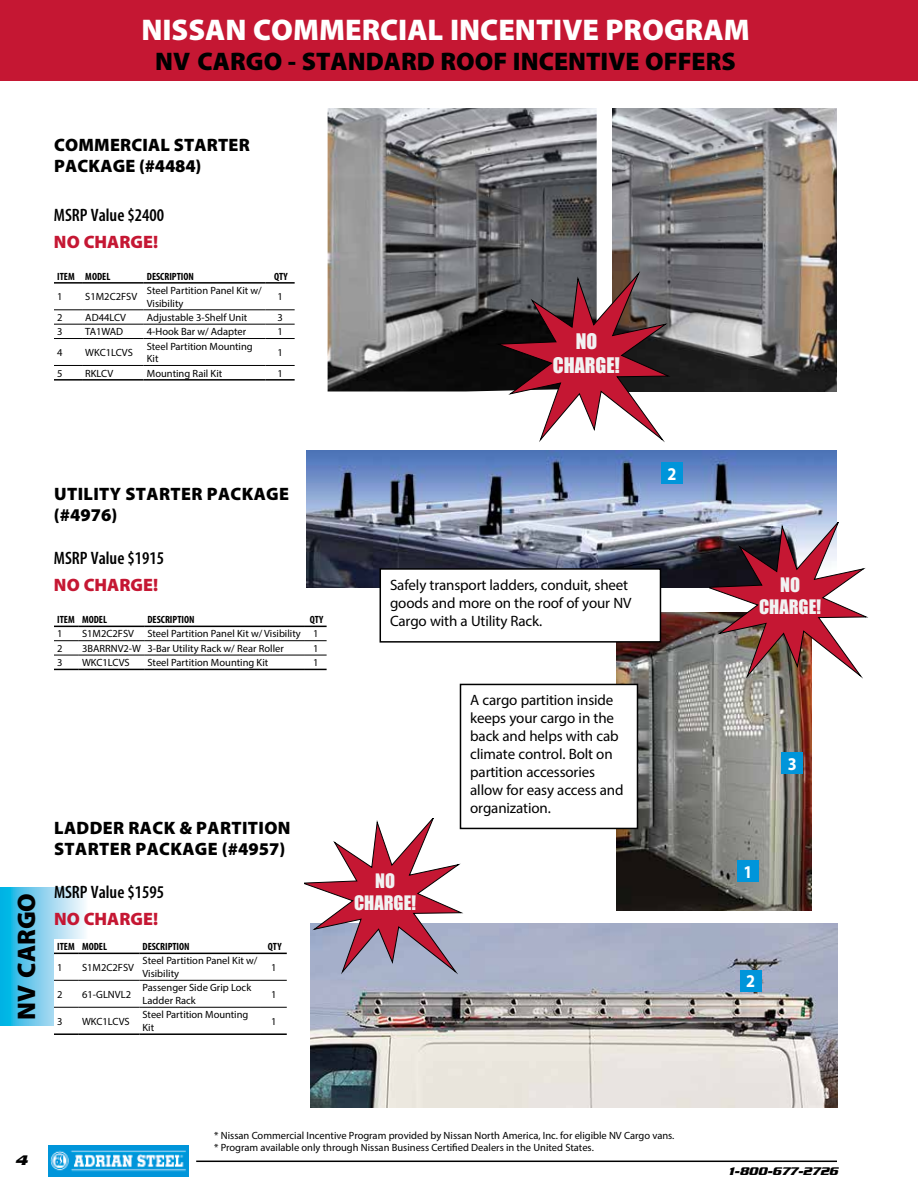
<style>
.page{position:relative;width:918px;height:1188px;background:#fff}
.page>*{position:absolute;margin:0;border:0;box-sizing:border-box;transform-origin:0 0}
.t1{font:900 30px "Myriad Pro";color:#fff}
.t2{font:900 25.5px "Myriad Pro";color:#000}
.t3{font:19.8px/23.7px "Impact";color:#f2f2f2;text-align:center}
.t4{font:18.3px/22px "Impact";color:#f2f2f2;text-align:center}
.t5{font:900 18px/21.6px "Myriad Pro";letter-spacing:.02em;color:#000}
.t6{font:600 condensed 18px "Myriad Pro";color:#000}
.t7{font:900 18px "Myriad Pro";color:#c51733}
.t8{font:700 18px "Myriad Pro";color:#fff;scale:.9 1}
.t9{font:15px/18px "Myriad Pro";letter-spacing:-.01em;color:#000}
.t10{font:italic 700 15px "Serpentine";color:#000}
.t11{font:italic 700 12px "Serpentine";color:#000}
.t12{font:10.5px/12.6px "Myriad Pro";color:#000}
.t13{font:700 condensed 10.5px "Myriad Pro";color:#000}
</style>
<div class="page">
<hr style="left:196px;top:1161px;width:641px;height:1px;background:#000">
<img style="left:49px;top:1146px;width:140px;height:30px">
<img style="left:616px;top:612px;width:196px;height:298px">
<div style="left:0;top:0;width:918px;height:81px;background:#c51733"></div>
<svg style="left:0;top:887px;width:85px;height:139px;background:#6acbec"></svg>
<img style="left:306px;top:450px;width:531px;height:138px">
<svg style="left:379px;top:567px;width:283px;height:76px"></svg>
<svg style="left:54px;top:310px;width:28px;height:1px"></svg>
<hr style="left:82px;top:310px;width:62px;height:1px;background:#000">
<hr style="left:144px;top:310px;width:122px;height:1px;background:#000">
<svg style="left:266px;top:310px;width:29px;height:1px"></svg>
<svg style="left:54px;top:324px;width:28px;height:1px"></svg>
<hr style="left:82px;top:324px;width:62px;height:1px;background:#000">
<hr style="left:144px;top:324px;width:122px;height:1px;background:#000">
<svg style="left:266px;top:324px;width:29px;height:1px"></svg>
<svg style="left:54px;top:338px;width:28px;height:1px"></svg>
<hr style="left:82px;top:338px;width:62px;height:1px;background:#000">
<hr style="left:144px;top:338px;width:122px;height:1px;background:#000">
<svg style="left:266px;top:338px;width:29px;height:1px"></svg>
<svg style="left:54px;top:365px;width:28px;height:1px"></svg>
<hr style="left:82px;top:365px;width:62px;height:1px;background:#000">
<hr style="left:144px;top:365px;width:122px;height:1px;background:#000">
<svg style="left:266px;top:365px;width:29px;height:1px"></svg>
<hr style="left:54px;top:379px;width:28px;height:2px;background:#000">
<hr style="left:82px;top:379px;width:62px;height:2px;background:#000">
<hr style="left:144px;top:379px;width:122px;height:2px;background:#000">
<hr style="left:266px;top:379px;width:29px;height:2px;background:#000">
<hr style="left:54px;top:282px;width:28px;height:2px;background:#000">
<hr style="left:82px;top:282px;width:62px;height:2px;background:#000">
<hr style="left:144px;top:282px;width:122px;height:2px;background:#000">
<hr style="left:266px;top:282px;width:29px;height:2px;background:#000">
<svg style="left:54px;top:640px;width:25px;height:1px"></svg>
<hr style="left:79px;top:640px;width:65px;height:1px;background:#000">
<hr style="left:144px;top:640px;width:161px;height:1px;background:#000">
<svg style="left:305px;top:640px;width:22px;height:1px"></svg>
<svg style="left:54px;top:655px;width:25px;height:1px"></svg>
<hr style="left:79px;top:655px;width:65px;height:1px;background:#000">
<hr style="left:144px;top:655px;width:161px;height:1px;background:#000">
<svg style="left:305px;top:655px;width:22px;height:1px"></svg>
<svg style="left:54px;top:669px;width:25px;height:1px"></svg>
<hr style="left:79px;top:669px;width:65px;height:1px;background:#000">
<hr style="left:144px;top:669px;width:161px;height:1px;background:#000">
<svg style="left:305px;top:669px;width:22px;height:1px"></svg>
<svg style="left:54px;top:626px;width:25px;height:1px"></svg>
<hr style="left:79px;top:626px;width:65px;height:1px;background:#000">
<hr style="left:144px;top:626px;width:161px;height:1px;background:#000">
<svg style="left:305px;top:626px;width:22px;height:1px"></svg>
<div style="left:737px;top:860px;width:22px;height:22px;background:#0095da"></div>
<div style="left:661px;top:462px;width:22px;height:22px;background:#0095da"></div>
<div style="left:781px;top:752px;width:22px;height:22px;background:#0095da"></div>
<img style="left:328px;top:108px;width:269px;height:283px">
<img style="left:612px;top:108px;width:225px;height:284px">
<div style="left:54px;top:939px;width:233px;height:105px;background:#fff"></div>
<svg style="left:54px;top:980px;width:25px;height:1px"></svg>
<hr style="left:79px;top:980px;width:60px;height:1px;background:#000">
<hr style="left:139px;top:980px;width:122px;height:1px;background:#000">
<svg style="left:261px;top:980px;width:26px;height:1px"></svg>
<svg style="left:54px;top:1007px;width:25px;height:1px"></svg>
<hr style="left:79px;top:1007px;width:60px;height:1px;background:#000">
<hr style="left:139px;top:1007px;width:122px;height:1px;background:#000">
<svg style="left:261px;top:1007px;width:26px;height:1px"></svg>
<hr style="left:54px;top:1033px;width:25px;height:2px;background:#000">
<hr style="left:79px;top:1033px;width:60px;height:2px;background:#000">
<hr style="left:139px;top:1033px;width:122px;height:2px;background:#000">
<hr style="left:261px;top:1033px;width:26px;height:2px;background:#000">
<svg style="left:54px;top:953px;width:25px;height:1px"></svg>
<hr style="left:79px;top:953px;width:60px;height:1px;background:#000">
<hr style="left:139px;top:953px;width:122px;height:1px;background:#000">
<svg style="left:261px;top:953px;width:26px;height:1px"></svg>
<img style="left:310px;top:923px;width:527px;height:184px">
<div style="left:740px;top:970px;width:22px;height:22px;background:#0095da"></div>
<svg style="left:496px;top:271px;width:174px;height:171px"></svg>
<img style="left:710px;top:522px;width:158px;height:156px">
<svg style="left:305px;top:683px;width:334px;height:291px"></svg>
<h1 class="t1" style="left:141px;top:10px;width:610px">NISSAN COMMERCIAL INCENTIVE PROGRAM</h1>
<h2 class="t2" style="left:155px;top:45px;width:582px">NV CARGO - STANDARD ROOF INCENTIVE OFFERS</h2>
<h3 class="t5" style="left:54px;top:133px;width:197px">COMMERCIAL STARTER<br>PACKAGE (#4484)</h3>
<h3 class="t6" style="left:54px;top:204px;width:112px">MSRP Value $2400</h3>
<h3 class="t7" style="left:54px;top:230px;width:106px">NO CHARGE!</h3>
<p class="t13" style="left:57px;top:270px;width:55px">ITEM MODEL</p>
<p class="t13" style="left:147px;top:270px;width:49px">DESCRIPTION</p>
<p class="t13" style="left:274px;top:270px;width:15px">QTY</p>
<p class="t12" style="left:57px;top:290px;width:7px">1</p>
<p class="t12" style="left:85px;top:290px;width:54px">S1M2C2FSV</p>
<p class="t12" style="left:147px;top:284px;width:116px">Steel Partition Panel Kit w/<br>Visibility</p>
<p class="t12" style="left:277px;top:290px;width:7px">1</p>
<p class="t12" style="left:57px;top:311px;width:7px">2</p>
<p class="t12" style="left:85px;top:311px;width:42px">AD44LCV</p>
<p class="t12" style="left:147px;top:311px;width:102px">Adjustable 3-Shelf Unit</p>
<p class="t12" style="left:277px;top:311px;width:7px">3</p>
<p class="t12" style="left:57px;top:325px;width:7px">3</p>
<p class="t12" style="left:85px;top:325px;width:39px">TA1WAD</p>
<p class="t12" style="left:147px;top:325px;width:101px">4-Hook Bar w/ Adapter</p>
<p class="t12" style="left:277px;top:325px;width:7px">1</p>
<p class="t12" style="left:57px;top:346px;width:7px">4</p>
<p class="t12" style="left:85px;top:346px;width:49px">WKC1LCVS</p>
<p class="t12" style="left:147px;top:340px;width:107px">Steel Partition Mounting<br>Kit</p>
<p class="t12" style="left:277px;top:346px;width:7px">1</p>
<p class="t12" style="left:57px;top:367px;width:7px">5</p>
<p class="t12" style="left:85px;top:367px;width:29px">RKLCV</p>
<p class="t12" style="left:147px;top:367px;width:77px">Mounting Rail Kit</p>
<p class="t12" style="left:277px;top:367px;width:7px">1</p>
<h3 class="t3" style="left:553px;top:329px;width:68px">NO<br>CHARGE!</h3>
<h2 class="t2" style="left:10px;top:1020px;width:128px;rotate:-90deg">NV CARGO</h2>
<h3 class="t5" style="left:54px;top:482px;width:237px">UTILITY STARTER PACKAGE (#4976)</h3>
<h3 class="t6" style="left:54px;top:547px;width:112px">MSRP Value $1915</h3>
<h3 class="t7" style="left:54px;top:573px;width:106px">NO CHARGE!</h3>
<h3 class="t9" style="left:390px;top:576px;width:243px">Safely transport ladders, conduit, sheet goods and more on the roof of your NV<br>Cargo with a Utility Rack.</h3>
<p class="t13" style="left:57px;top:613px;width:51px">ITEM MODEL</p>
<p class="t13" style="left:147px;top:613px;width:49px">DESCRIPTION</p>
<p class="t13" style="left:310px;top:613px;width:15px">QTY</p>
<p class="t12" style="left:57px;top:627px;width:7px">1</p>
<p class="t12" style="left:82px;top:627px;width:54px">S1M2C2FSV</p>
<p class="t12" style="left:147px;top:627px;width:173px">Steel Partition Panel Kit w/ Visibility 1</p>
<p class="t12" style="left:57px;top:642px;width:7px">2</p>
<p class="t12" style="left:82px;top:642px;width:203px">3BARRNV2-W 3-Bar Utility Rack w/ Rear Roller</p>
<p class="t12" style="left:313px;top:642px;width:7px">1</p>
<p class="t12" style="left:57px;top:656px;width:7px">3</p>
<p class="t12" style="left:82px;top:656px;width:49px">WKC1LCVS</p>
<p class="t12" style="left:147px;top:656px;width:122px">Steel Partition Mounting Kit</p>
<p class="t12" style="left:313px;top:656px;width:7px">1</p>
<h3 class="t5" style="left:54px;top:816px;width:238px">LADDER RACK &amp; PARTITION<br>STARTER PACKAGE (#4957)</h3>
<h3 class="t6" style="left:54px;top:881px;width:112px">MSRP Value $1595</h3>
<h3 class="t7" style="left:54px;top:907px;width:106px">NO CHARGE!</h3>
<p class="t13" style="left:57px;top:940px;width:51px">ITEM MODEL</p>
<p class="t13" style="left:143px;top:940px;width:49px">DESCRIPTION</p>
<p class="t13" style="left:268px;top:940px;width:15px">QTY</p>
<p class="t12" style="left:57px;top:961px;width:7px">1</p>
<p class="t12" style="left:82px;top:961px;width:54px">S1M2C2FSV</p>
<p class="t12" style="left:143px;top:954px;width:116px">Steel Partition Panel Kit w/<br>Visibility</p>
<p class="t12" style="left:271px;top:961px;width:7px">1</p>
<p class="t12" style="left:57px;top:988px;width:7px">2</p>
<p class="t12" style="left:82px;top:988px;width:50px">61-GLNVL2</p>
<p class="t12" style="left:143px;top:981px;width:110px">Passenger Side Grip Lock<br>Ladder Rack</p>
<p class="t12" style="left:271px;top:988px;width:7px">1</p>
<p class="t12" style="left:57px;top:1015px;width:7px">3</p>
<p class="t12" style="left:82px;top:1015px;width:49px">WKC1LCVS</p>
<p class="t12" style="left:143px;top:1008px;width:107px">Steel Partition Mounting<br>Kit</p>
<p class="t12" style="left:271px;top:1015px;width:7px">1</p>
<h3 class="t4" style="left:354px;top:869px;width:64px">NO<br>CHARGE!</h3>
<h3 class="t9" style="left:470px;top:691px;width:155px">A cargo partition inside keeps your cargo in the back and helps with cab climate control. Bolt on partition accessories allow for easy access and organization.</h3>
<h3 class="t8" style="left:667px;top:462px;width:11px">2</h3>
<h3 class="t4" style="left:759px;top:573px;width:64px">NO<br>CHARGE!</h3>
<h3 class="t8" style="left:744px;top:860px;width:11px">1</h3>
<h3 class="t8" style="left:788px;top:752px;width:11px">3</h3>
<h3 class="t8" style="left:746px;top:970px;width:11px">2</h3>
<h3 class="t10" style="left:15px;top:1152px;width:13px">4</h3>
<p class="t12" style="left:214px;top:1129px;width:462px">* Nissan Commercial Incentive Program provided by Nissan North America, Inc. for eligible NV Cargo vans. * Program available only through Nissan Business Certified Dealers in the United States.</p>
<p class="t11" style="left:728px;top:1164px;width:111px">1-800-677-2726</p>
</div>
